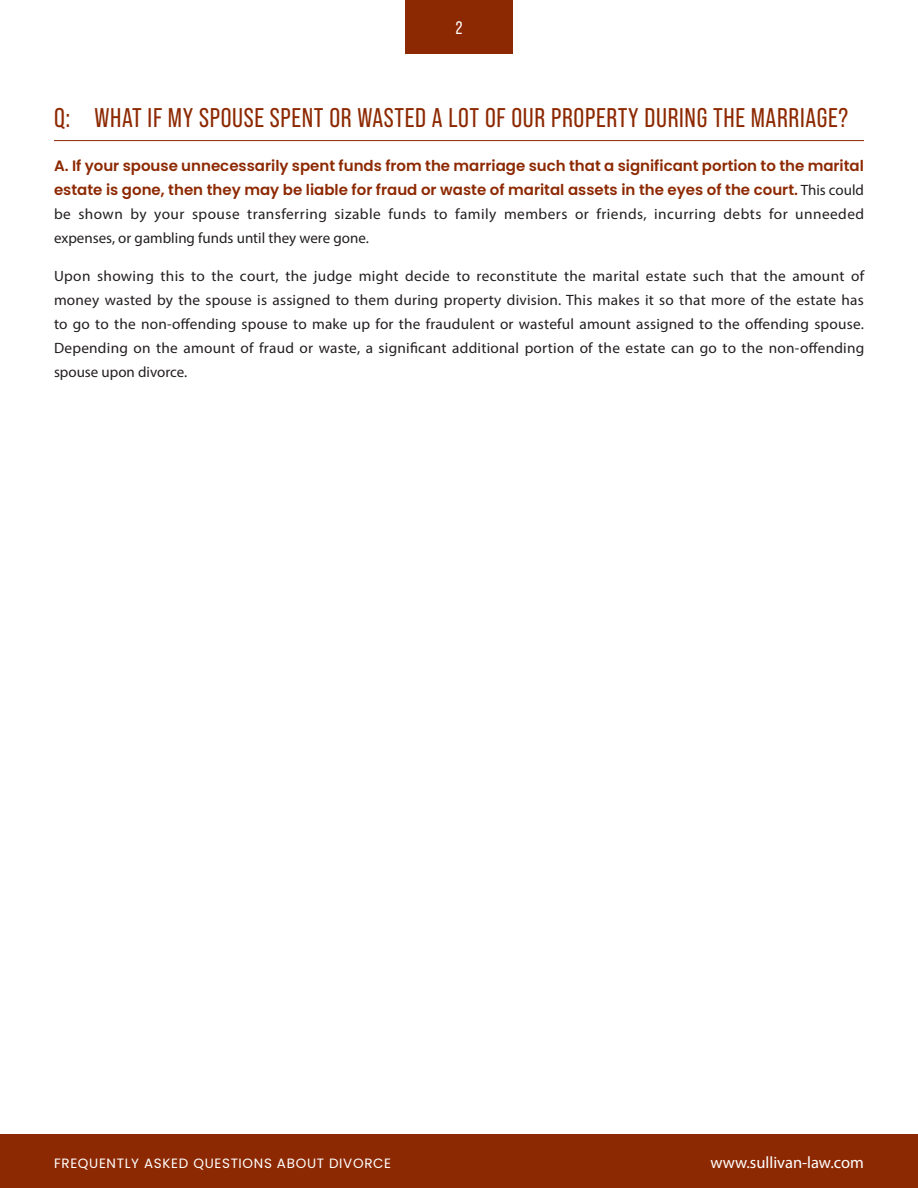
<style>
.page{position:relative;width:918px;height:1188px;background:#fff}
.page>*{position:absolute;margin:0;border:0;box-sizing:border-box;transform-origin:0 0}
.t1{font:27px "Bebas Neue Pro";letter-spacing:.025em;color:#8d2902}
.t2{font:18px "Bebas Neue Pro";color:#fff}
.t3{font:16.5px "Myriad Pro";color:#fff}
.t4{font:15px/24px "Myriad Pro";letter-spacing:.02em;color:#231f20}
.t5{font:600 15px/24px "Poppins";color:#8d2902}
.t6{font:13.5px "Poppins";letter-spacing:.05em;color:#fff}
.s1{font-family:"Myriad Pro";font-weight:400;color:#231f20}
</style>
<div class="page">
<div style="left:405px;top:0;width:108px;height:54px;background:#8d2902"></div>
<div style="left:0;top:1134px;width:918px;height:54px;background:#8d2902"></div>
<hr style="left:54px;top:140px;width:810px;height:1px;background:#8d2902">
<p class="t2" style="left:456px;top:18px;width:8px">2</p>
<h1 class="t1" style="left:54px;top:102px;width:796px">Q: WHAT IF MY SPOUSE SPENT OR WASTED A LOT OF OUR PROPERTY DURING THE MARRIAGE?</h1>
<p class="t5" style="left:54px;top:154px;width:812px">A. If your spouse unnecessarily spent funds from the marriage such that a significant portion to the marital estate is gone, then they may be liable for fraud or waste of marital assets in the eyes of the court. <span class="s1">This could</span></p>
<p class="t4" style="left:54px;top:202px;width:812px">be shown by your spouse transferring sizable funds to family members or friends, incurring debts for unneeded expenses, or gambling funds until they were gone.</p>
<p class="t4" style="left:54px;top:263px;width:812px;text-align:justify">Upon showing this to the court, the judge might decide to reconstitute the marital estate such that the amount of money wasted by the spouse is assigned to them during property division. This makes it so that more of the estate has to go to the non-offending spouse to make up for the fraudulent or wasteful amount assigned to the offending spouse.<br>Depending on the amount of fraud or waste, a significant additional portion of the estate can go to the non-offending spouse upon divorce.</p>
<p class="t6" style="left:54px;top:1156px;width:339px">FREQUENTLY ASKED QUESTIONS ABOUT DIVORCE</p>
<p class="t3" style="left:710px;top:1152px;width:155px">www.sullivan-law.com</p>
</div>
